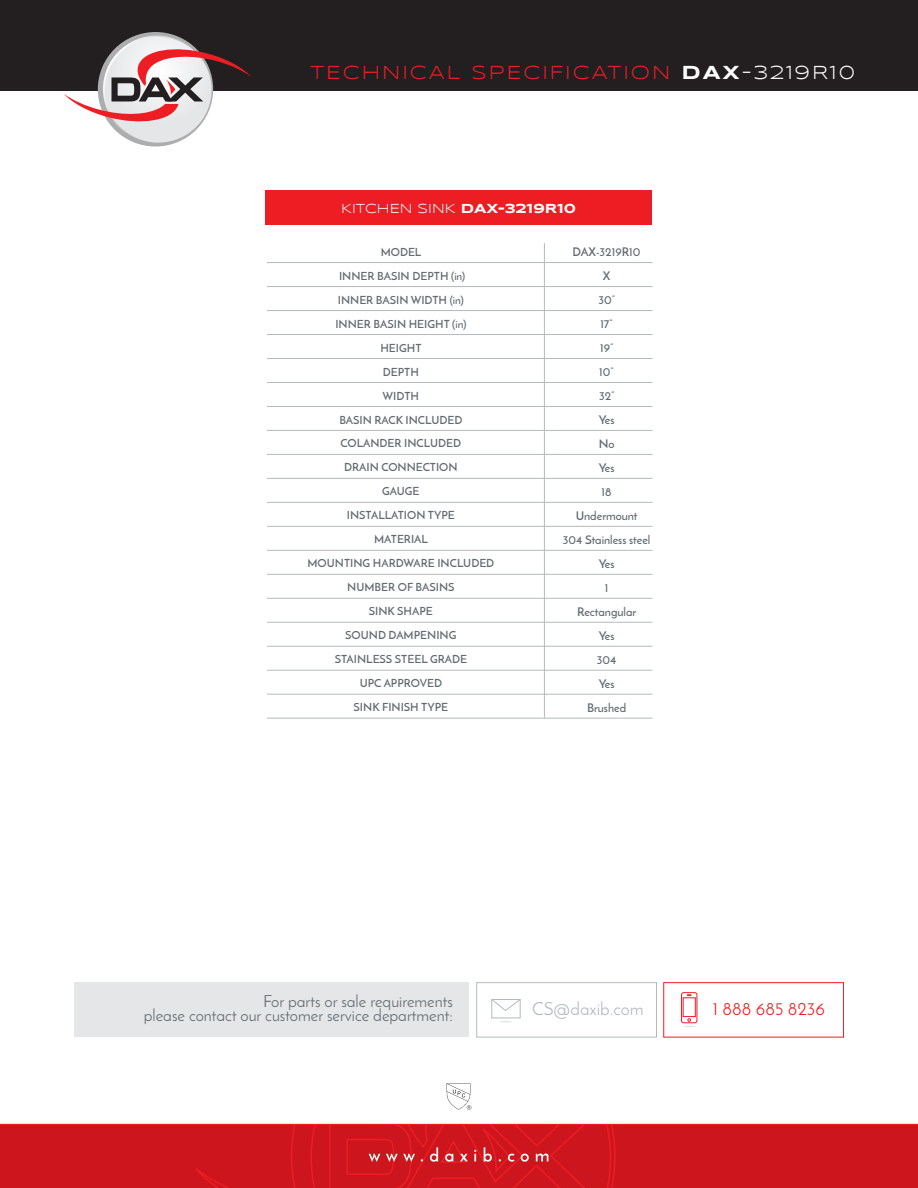
<style>
.page{position:relative;width:918px;height:1188px;background:#fff}
.page>*{position:absolute;margin:0;border:0;box-sizing:border-box;transform-origin:0 0}
.t1{font:19.5px "Syncopate";letter-spacing:.1em;color:#ee1d23}
.t2{font:18px "Josefin Sans";color:#b3babf}
.t3{font:18px "Josefin Sans";color:#ee1d23}
.t4{font:16.5px/13.5px "Josefin Sans";color:#636b70;text-align:right}
.t5{font:13.5px "Syncopate";color:#fff}
.t6{font:600 12px/24px "Josefin Sans";color:#636b70;text-align:center}
.t7{font:600 11.25px/24px "Josefin Sans";color:#636b70;text-align:center}
.s1{font-weight:700;color:#fff}
.s2{color:#fff}
.s3{font-weight:700}
</style>
<div class="page">
<div style="left:0;top:0;width:918px;height:90px;background:#231f20"></div>
<svg style="left:64px;top:36px;width:187px;height:107px"></svg>
<div style="left:74px;top:983px;width:395px;height:54px;background:#e4e6e8"></div>
<div style="left:663px;top:982px;width:181px;height:55px;border:1px solid #ee1d23"></div>
<div style="left:476px;top:982px;width:181px;height:55px;border:1px solid #b3babf"></div>
<svg style="left:681px;top:992px;width:17px;height:35px"></svg>
<svg style="left:500px;top:1021px;width:12px;height:2px"></svg>
<div style="left:491px;top:999px;width:30px;height:19px;border:1px solid #b3babf"></div>
<svg style="left:491px;top:999px;width:30px;height:12px"></svg>
<div style="left:265px;top:191px;width:387px;height:34px;background:#ee1d23"></div>
<hr style="left:267px;top:718px;width:386px;height:1px;background:#b3babf">
<hr style="left:267px;top:694px;width:386px;height:1px;background:#b3babf">
<hr style="left:267px;top:670px;width:386px;height:1px;background:#b3babf">
<hr style="left:267px;top:646px;width:386px;height:1px;background:#b3babf">
<hr style="left:267px;top:622px;width:386px;height:1px;background:#b3babf">
<hr style="left:267px;top:598px;width:386px;height:1px;background:#b3babf">
<hr style="left:267px;top:574px;width:386px;height:1px;background:#b3babf">
<hr style="left:267px;top:550px;width:386px;height:1px;background:#b3babf">
<hr style="left:267px;top:526px;width:386px;height:1px;background:#b3babf">
<hr style="left:267px;top:502px;width:386px;height:1px;background:#b3babf">
<hr style="left:267px;top:478px;width:386px;height:1px;background:#b3babf">
<hr style="left:267px;top:454px;width:386px;height:1px;background:#b3babf">
<hr style="left:267px;top:430px;width:386px;height:1px;background:#b3babf">
<hr style="left:267px;top:406px;width:386px;height:1px;background:#b3babf">
<hr style="left:267px;top:382px;width:386px;height:1px;background:#b3babf">
<hr style="left:267px;top:358px;width:386px;height:1px;background:#b3babf">
<hr style="left:267px;top:334px;width:386px;height:1px;background:#b3babf">
<hr style="left:267px;top:310px;width:386px;height:1px;background:#b3babf">
<hr style="left:267px;top:286px;width:386px;height:1px;background:#b3babf">
<hr style="left:267px;top:262px;width:386px;height:1px;background:#b3babf">
<hr style="left:544px;top:243px;width:1px;height:475px;background:#b3babf">
<div style="left:0;top:1124px;width:918px;height:64px;background:#cd151d"></div>
<hr style="left:0;top:1124px;width:918px;height:1px;background:#ee1d23">
<svg style="left:195px;top:1125px;width:421px;height:63px"></svg>
<svg style="left:447px;top:1083px;width:24px;height:27px"></svg>
<h1 class="t1" style="left:310px;top:61px;width:546px">TECHNICAL SPECIFICATION <span class="s1">DAX</span><span class="s2">-3219R10</span></h1>
<p class="t5" style="left:341px;top:201px;width:236px">KITCHEN SINK <span class="s3">DAX-3219R10</span></p>
<p class="t7" style="left:307px;top:240px;width:188px">MODEL<br>INNER BASIN DEPTH (in)<br>INNER BASIN WIDTH (in)<br>INNER BASIN HEIGHT (in)<br>HEIGHT<br>DEPTH<br>WIDTH<br>BASIN RACK INCLUDED<br>COLANDER INCLUDED<br>DRAIN CONNECTION<br>GAUGE<br>INSTALLATION TYPE<br>MATERIAL<br>MOUNTING HARDWARE INCLUDED<br>NUMBER OF BASINS<br>SINK SHAPE<br>SOUND DAMPENING<br>STAINLESS STEEL GRADE<br>UPC APPROVED<br>SINK FINISH TYPE</p>
<p class="t6" style="left:563px;top:240px;width:89px">DAX-3219R10<br>X<br>30”<br>17“<br>19”<br>10“<br>32”<br>Yes<br>No<br>Yes<br>18<br>Undermount<br>304 Stainless steel<br>Yes<br>1<br>Rectangular<br>Yes<br>304<br>Yes<br>Brushed</p>
<h3 class="t4" style="left:144px;top:995px;width:311px">For parts or sale requirements<br>please contact our customer service department:</h3>
<h2 class="t3" style="left:713px;top:998px;width:114px">1 888 685 8236</h2>
<h2 class="t2" style="left:532px;top:998px;width:113px">CS@daxib.com</h2>
</div>
